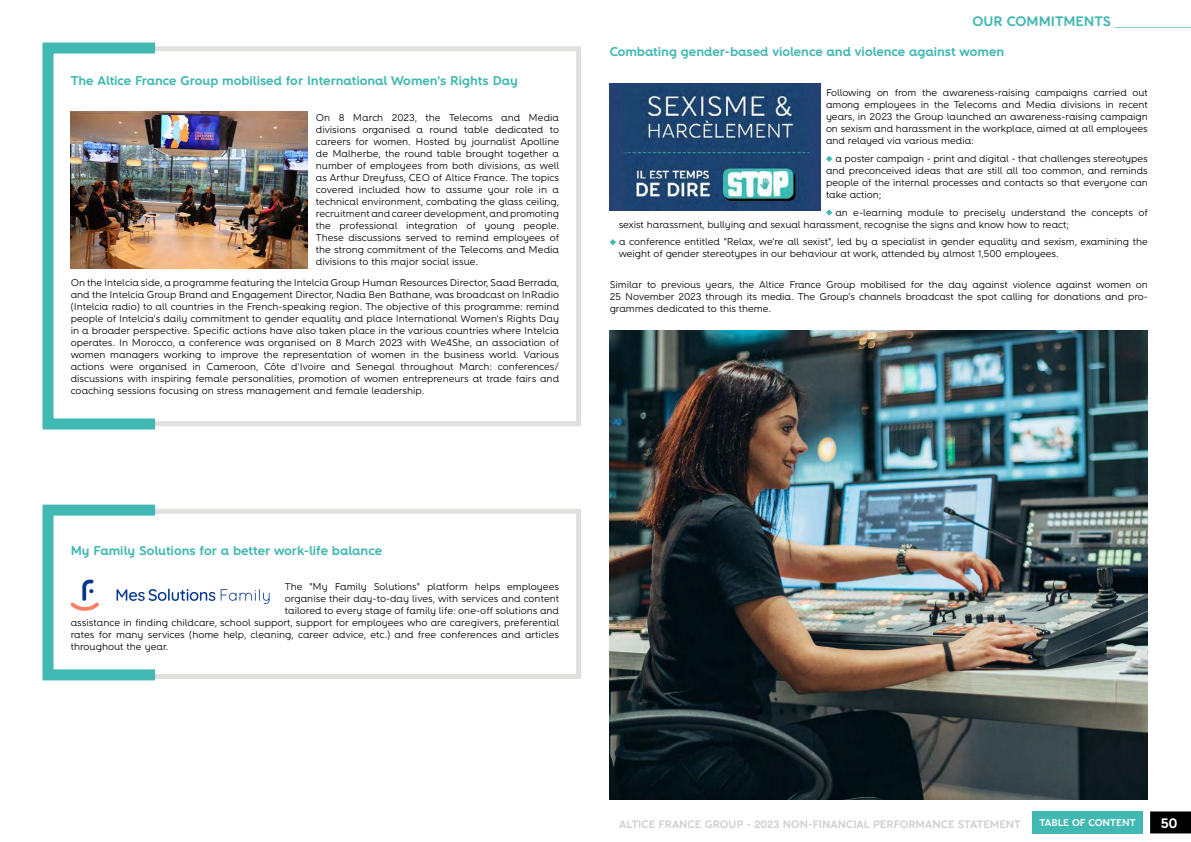
<style>
.page{position:relative;width:1191px;height:842px;background:#fff}
.page>*{position:absolute;margin:0;border:0;box-sizing:border-box;transform-origin:0 0}
.t1{font:700 14px "Altice";color:#42b8b2}
.t2{font:700 14px "Altice";color:#fff}
.t3{font:700 13px "Altice";color:#42b8b2}
.t4{font:700 11px "Altice";color:#d0d0d0}
.t5{font:10px/12px "Altice";color:#000;text-align:justify}
.t6{font:700 10px "Altice";color:#fff}
.s1{font-weight:400}
</style>
<div class="page">
<div style="left:1150px;top:811px;width:41px;height:22px;background:#000"></div>
<div style="left:1032px;top:811px;width:111px;height:22px;background:#42b8b2"></div>
<div style="left:43px;top:46px;width:538px;height:380px;border:5px solid #e0e0df"></div>
<div style="left:43px;top:43px;width:118px;height:386px;border:11px solid #42b8b2"></div>
<img style="left:71px;top:111px;width:236px;height:158px">
<img style="left:609px;top:331px;width:539px;height:468px">
<img style="left:609px;top:84px;width:211px;height:126px">
<svg style="left:117px;top:589px;width:98px;height:12px"></svg>
<svg style="left:221px;top:589px;width:48px;height:15px"></svg>
<svg style="left:71px;top:580px;width:28px;height:31px"></svg>
<div style="left:43px;top:509px;width:538px;height:170px;border:5px solid #e0e0df"></div>
<div style="left:43px;top:505px;width:118px;height:175px;border:11px solid #42b8b2"></div>
<svg style="left:826px;top:156px;width:6px;height:6px"></svg>
<svg style="left:826px;top:209px;width:6px;height:7px"></svg>
<svg style="left:609px;top:239px;width:7px;height:6px"></svg>
<h1 class="t1" style="left:972px;top:13px;width:221px">OUR COMMITMENTS <span class="s1">___________</span></h1>
<h2 class="t3" style="left:609px;top:43px;width:396px">Combating gender-based violence and violence against women</h2>
<h2 class="t3" style="left:71px;top:73px;width:449px">The Altice France Group mobilised for International Women's Rights Day</h2>
<p class="t5" style="left:316px;top:112px;width:245px">On 8 March 2023, the Telecoms and Media divisions organised a round table dedicated to careers for women. Hosted by journalist Apolline de Malherbe, the round table brought together a number of employees from both divisions, as well as Arthur Dreyfuss, CEO of Altice France. The topics covered included how to assume your role in a technical environment, combating the glass ceiling, recruitment and career development, and promoting the professional integration of young people.<br>These discussions served to remind employees of the strong commitment of the Telecoms and Media divisions to this major social issue.</p>
<p class="t5" style="left:71px;top:276px;width:490px">On the Intelcia side, a programme featuring the Intelcia Group Human Resources Director, Saad Berrada, and the Intelcia Group Brand and Engagement Director, Nadia Ben Bathane, was broadcast on InRadio (Intelcia radio) to all countries in the French-speaking region. The objective of this programme: remind people of Intelcia's daily commitment to gender equality and place International Women's Rights Day in a broader perspective. Specific actions have also taken place in the various countries where Intelcia operates. In Morocco, a conference was organised on 8 March 2023 with We4She, an association of women managers working to improve the representation of women in the business world. Various actions were organised in Cameroon, Côte d'Ivoire and Senegal throughout March: conferences/ discussions with inspiring female personalities, promotion of women entrepreneurs at trade fairs and coaching sessions focusing on stress management and female leadership.</p>
<p class="t5" style="left:609px;top:278px;width:540px">Similar to previous years, the Altice France Group mobilised for the day against violence against women on 25 November 2023 through its media. The Group's channels broadcast the spot calling for donations and pro&shy;grammes dedicated to this theme.</p>
<p class="t5" style="left:826px;top:87px;width:323px">Following on from the awareness-raising campaigns carried out among employees in the Telecoms and Media divisions in recent years, in 2023 the Group launched an awareness-raising campaign on sexism and harassment in the workplace, aimed at all employees and relayed via various media:</p>
<p class="t5" style="left:826px;top:152px;width:323px;text-indent:9px">a poster campaign - print and digital - that challenges stereotypes and preconceived ideas that are still all too common, and reminds people of the internal processes and contacts so that everyone can take action;</p>
<p class="t5" style="left:618px;top:206px;width:531px;text-indent:217px">an e-learning module to precisely understand the concepts of sexist harassment, bullying and sexual harassment, recognise the signs and know how to react;</p>
<p class="t5" style="left:618px;top:236px;width:531px">a conference entitled "Relax, we're all sexist", led by a specialist in gender equality and sexism, examining the weight of gender stereotypes in our behaviour at work, attended by almost 1,500 employees.</p>
<h2 class="t3" style="left:71px;top:543px;width:313px">My Family Solutions for a better work-life balance</h2>
<p class="t5" style="left:285px;top:580px;width:276px">The "My Family Solutions" platform helps employees</p>
<p class="t5" style="left:285px;top:592px;width:276px">organise their day-to-day lives, with services and content</p>
<p class="t5" style="left:285px;top:604px;width:276px">tailored to every stage of family life: one-off solutions and</p>
<p class="t5" style="left:71px;top:616px;width:490px">assistance in finding childcare, school support, support for employees who are caregivers, preferential</p>
<p class="t5" style="left:71px;top:628px;width:490px">rates for many services (home help, cleaning, career advice, etc.) and free conferences and articles</p>
<p class="t5" style="left:71px;top:640px;width:99px">throughout the year.</p>
<p class="t4" style="left:619px;top:817px;width:403px">ALTICE FRANCE GROUP - 2023 NON-FINANCIAL PERFORMANCE STATEMENT</p>
<h1 class="t2" style="left:1160px;top:815px;width:18px">50</h1>
<p class="t6" style="left:1039px;top:816px;width:98px">TABLE OF CONTENT</p>
</div>
